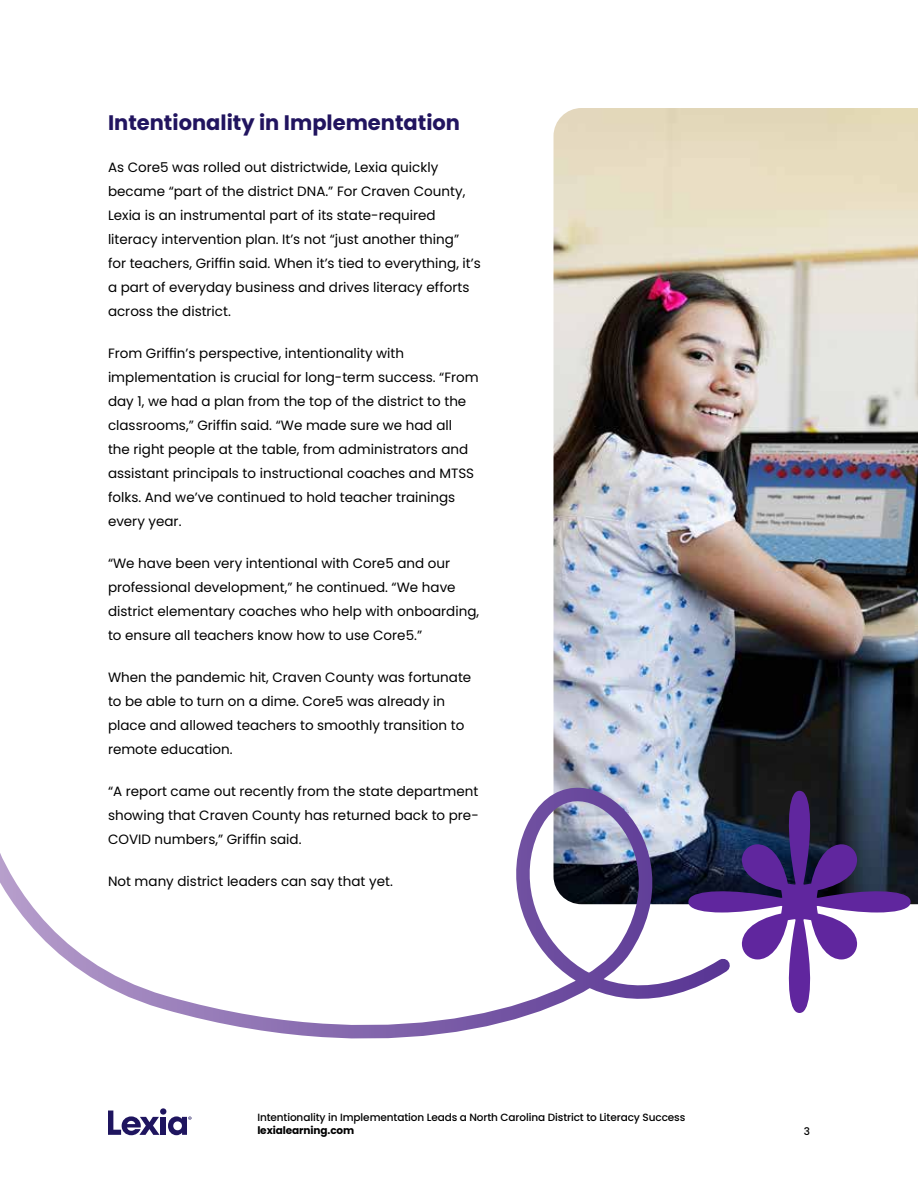
<style>
.page{position:relative;width:918px;height:1188px;background:#fff}
.page>*{position:absolute;margin:0;border:0;box-sizing:border-box;transform-origin:0 0}
.t1{font:700 21px "Poppins";color:#21145f}
.t2{font:13.5px/24px "Poppins";color:#000}
.t3{font:500 10.5px "Poppins";letter-spacing:-.01em;color:#000}
.t4{font:700 10.5px "Poppins";letter-spacing:-.01em;color:#000}
</style>
<div class="page">
<svg style="left:108px;top:1111px;width:52px;height:24px"></svg>
<div style="left:161px;top:1117px;width:5px;height:18px;background:#1f155f"></div>
<div style="left:160px;top:1108px;width:6px;height:7px;background:#1f155f;border-radius:50%"></div>
<svg style="left:168px;top:1116px;width:24px;height:19px"></svg>
<img style="left:554px;top:108px;width:364px;height:796px">
<svg style="left:0;top:737px;width:742px;height:302px"></svg>
<svg style="left:688px;top:790px;width:223px;height:223px"></svg>
<h1 class="t1" style="left:108px;top:111px;width:354px">Intentionality in Implementation</h1>
<p class="t2" style="left:108px;top:155px;width:374px">As Core5 was rolled out districtwide, Lexia quickly became “part of the district DNA.” For Craven County, Lexia is an instrumental part of its state-required literacy intervention plan. It’s not “just another thing”<br>for teachers, Griffin said. When it’s tied to everything, it’s a part of everyday business and drives literacy efforts across the district.</p>
<p class="t2" style="left:108px;top:341px;width:372px">From Griffin’s perspective, intentionality with implementation is crucial for long-term success. “From day 1, we had a plan from the top of the district to the classrooms,” Griffin said. “We made sure we had all<br>the right people at the table, from administrators and assistant principals to instructional coaches and MTSS folks. And we’ve continued to hold teacher trainings every year.</p>
<p class="t2" style="left:108px;top:551px;width:373px">“We have been very intentional with Core5 and our professional development,” he continued. “We have district elementary coaches who help with onboarding, to ensure all teachers know how to use Core5.”</p>
<p class="t2" style="left:108px;top:665px;width:365px">When the pandemic hit, Craven County was fortunate to be able to turn on a dime. Core5 was already in place and allowed teachers to smoothly transition to remote education.</p>
<p class="t2" style="left:108px;top:779px;width:372px;text-align:justify">“A report came out recently from the state department showing that Craven County has returned back to pre-COVID numbers,” Griffin said.</p>
<p class="t2" style="left:108px;top:869px;width:286px">Not many district leaders can say that yet.</p>
<p class="t3" style="left:257px;top:1111px;width:430px">Intentionality in Implementation Leads a North Carolina District to Literacy Success</p>
<p class="t4" style="left:257px;top:1125px;width:98px">lexialearning.com</p>
<p class="t3" style="left:804px;top:1125px;width:8px">3</p>
</div>
